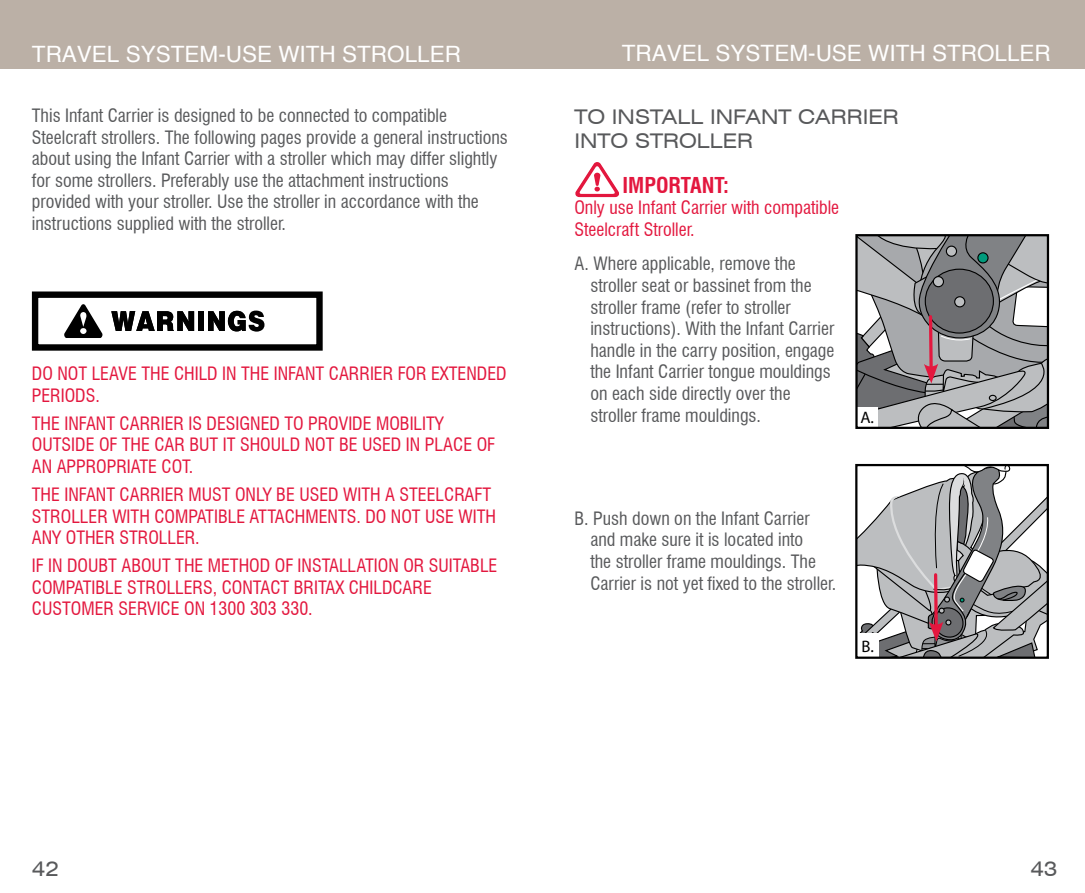
<style>
.page{position:relative;width:1085px;height:893px;background:#fff}
.page>*{position:absolute;margin:0;border:0;box-sizing:border-box;transform-origin:0 0}
.t1{font:22.5px "Helvetica";color:#fff}
.t2{font:700 condensed 21.38px "Swiss 721 BT";color:#e3173e}
.t3{font:expanded 20.25px/24.3px "Swiss 721 BT";color:#58595b}
.t4{font:condensed 18px/21.6px "Swiss 721 BT";color:#58595b}
.t5{font:condensed 18px/21.6px "Swiss 721 BT";color:#e3173e}
.t6{font:16.65px "Myriad Pro";color:#000}
</style>
<div class="page">
<div style="left:0;top:0;width:1084px;height:69px;background:#bbb0a6"></div>
<svg style="left:858px;top:237px;width:187px;height:189px;background:#999a9c"></svg>
<div style="left:855px;top:234px;width:193px;height:195px;border:2px solid #000"></div>
<svg style="left:575px;top:162px;width:44px;height:36px"></svg>
<div style="left:32px;top:291px;width:290px;height:60px;border:6px solid #000"></div>
<svg style="left:64px;top:304px;width:39px;height:34px"></svg>
<svg style="left:111px;top:311px;width:83px;height:20px"></svg>
<div style="left:198px;top:311px;width:6px;height:20px;background:#000"></div>
<svg style="left:208px;top:311px;width:56px;height:21px"></svg>
<div style="left:855px;top:464px;width:193px;height:195px;border:2px solid #000"></div>
<svg style="left:856px;top:465px;width:191px;height:193px"></svg>
<p class="t1" style="left:32px;top:35px;width:430px">TRAVEL SYSTEM-USE WITH STROLLER</p>
<p class="t1" style="left:621px;top:34px;width:430px">TRAVEL SYSTEM-USE WITH STROLLER</p>
<p class="t4" style="left:32px;top:105px;width:477px">This Infant Carrier is designed to be connected to compatible Steelcraft strollers. The following pages provide a general instructions about using the Infant Carrier with a stroller which may differ slightly for some strollers. Preferably use the attachment instructions provided with your stroller. Use the stroller in accordance with the instructions supplied with the stroller.</p>
<p class="t5" style="left:32px;top:363px;width:476px">DO NOT LEAVE THE CHILD IN THE INFANT CARRIER FOR EXTENDED<br>PERIODS.</p>
<p class="t5" style="left:32px;top:412px;width:464px">THE INFANT CARRIER IS DESIGNED TO PROVIDE MOBILITY<br>OUTSIDE OF THE CAR BUT IT SHOULD NOT BE USED IN PLACE OF<br>AN APPROPRIATE COT.</p>
<p class="t5" style="left:32px;top:484px;width:465px">THE INFANT CARRIER MUST ONLY BE USED WITH A STEELCRAFT<br>STROLLER WITH COMPATIBLE ATTACHMENTS. DO NOT USE WITH<br>ANY OTHER STROLLER.</p>
<p class="t5" style="left:32px;top:555px;width:467px">IF IN DOUBT ABOUT THE METHOD OF INSTALLATION OR SUITABLE<br>COMPATIBLE STROLLERS, CONTACT BRITAX CHILDCARE<br>CUSTOMER SERVICE ON 1300 303 330.</p>
<p class="t3" style="left:574px;top:104px;width:326px">TO INSTALL INFANT CARRIER<br>INTO STROLLER</p>
<p class="t2" style="left:622px;top:172px;width:108px">IMPORTANT:</p>
<p class="t5" style="left:574px;top:197px;width:266px">Only use Infant Carrier with compatible<br>Steelcraft Stroller.</p>
<p class="t4" style="left:590px;top:253px;width:245px;text-indent:-16px">A. Where applicable, remove the stroller seat or bassinet from the stroller frame (refer to stroller instructions). With the Infant Carrier handle in the carry position, engage the Infant Carrier tongue mouldings on each side directly over the stroller frame mouldings.</p>
<p class="t6" style="left:860px;top:407px;width:15px">A.</p>
<p class="t4" style="left:590px;top:507px;width:247px;text-indent:-16px">B. Push down on the Infant Carrier and make sure it is located into<br>the stroller frame mouldings. The Carrier is not yet fixed to the stroller.</p>
<p class="t6" style="left:861px;top:636px;width:14px">B.</p>
<p class="t3" style="left:32px;top:857px;width:29px">42</p>
<p class="t3" style="left:1030px;top:857px;width:29px">43</p>
</div>
